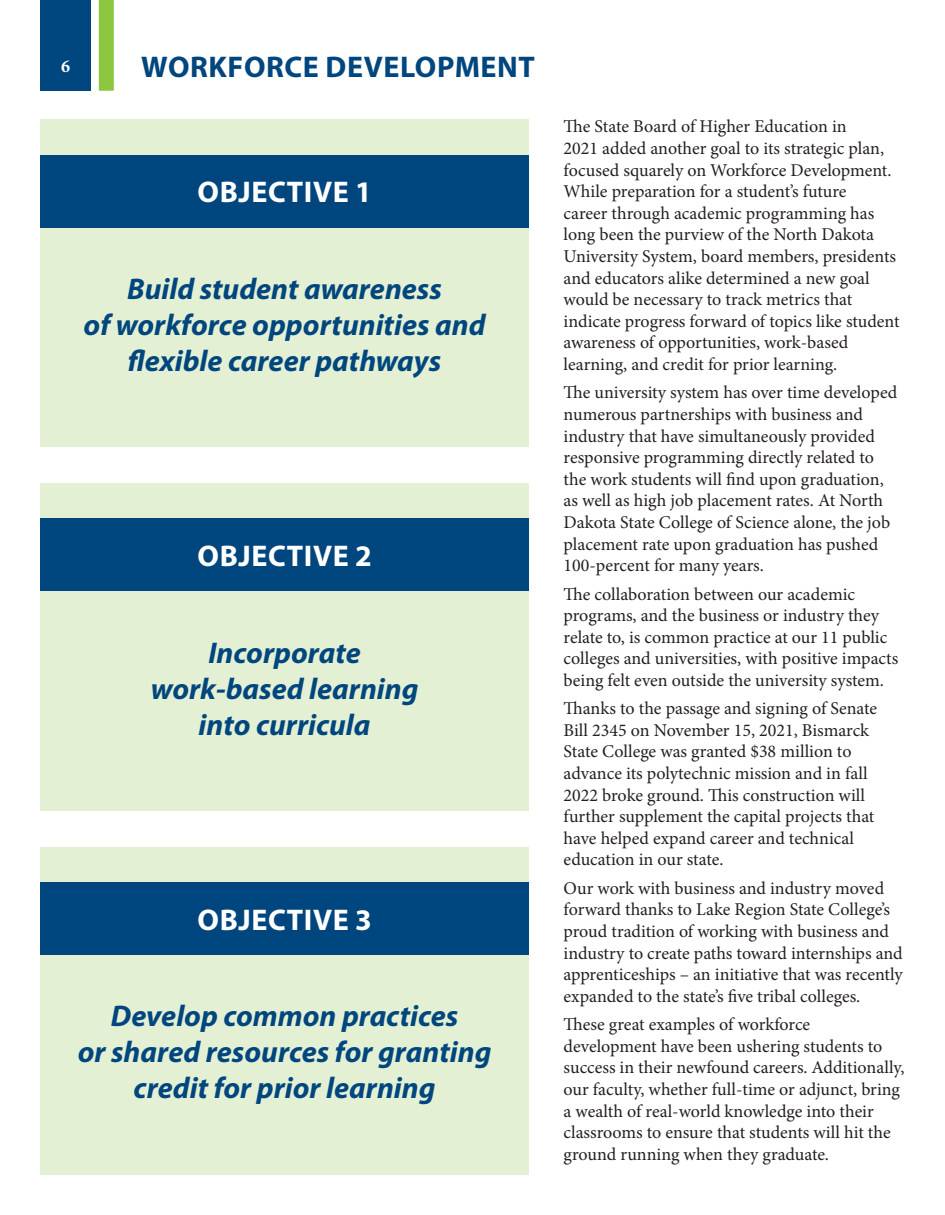
<style>
.page{position:relative;width:945px;height:1215px;background:#fff}
.page>*{position:absolute;margin:0;border:0;box-sizing:border-box;transform-origin:0 0}
.t1{font:italic 700 30px/36px "Myriad Pro";color:#00467e;text-align:center}
.t2{font:700 30px "Myriad Pro";letter-spacing:.02em;color:#fff}
.t3{font:700 30px "Myriad Pro";letter-spacing:.02em;color:#00467e}
.t4{font:18px/21.6px "Minion Pro";color:#231f20}
.t5{font:700 18px "Minion Pro";color:#fff}
</style>
<div class="page">
<div style="left:99px;top:0;width:15px;height:91px;background:#8bc63e"></div>
<div style="left:40px;top:0;width:51px;height:91px;background:#00467e"></div>
<div style="left:40px;top:119px;width:489px;height:328px;background:#e4f0d4"></div>
<div style="left:40px;top:483px;width:489px;height:328px;background:#e4f0d4"></div>
<div style="left:40px;top:847px;width:489px;height:327px;background:#e4f0d4"></div>
<div style="left:40px;top:155px;width:489px;height:72px;background:#00467e"></div>
<div style="left:40px;top:519px;width:489px;height:72px;background:#00467e"></div>
<div style="left:40px;top:882px;width:489px;height:73px;background:#00467e"></div>
<p class="t5" style="left:61px;top:54px;width:10px">6</p>
<p class="t3" style="left:141px;top:47px;width:395px">WORKFORCE DEVELOPMENT</p>
<p class="t2" style="left:198px;top:173px;width:176px">OBJECTIVE 1</p>
<p class="t1" style="left:127px;top:270px;width:316px">Build student awareness</p>
<p class="t1" style="left:84px;top:306px;width:403px">of workforce opportunities and flexible career pathways</p>
<p class="t2" style="left:198px;top:536px;width:176px">OBJECTIVE 2</p>
<p class="t1" style="left:208px;top:634px;width:154px">Incorporate</p>
<p class="t1" style="left:151px;top:670px;width:269px">work-based learning</p>
<p class="t1" style="left:199px;top:706px;width:173px">into curricula</p>
<p class="t2" style="left:198px;top:900px;width:176px">OBJECTIVE 3</p>
<p class="t1" style="left:111px;top:997px;width:349px">Develop common practices</p>
<p class="t1" style="left:78px;top:1033px;width:415px">or shared resources for granting credit for prior learning</p>
<p class="t4" style="left:564px;top:116px;width:337px">The State Board of Higher Education in<br>2021 added another goal to its strategic plan, focused squarely on Workforce Development.<br>While preparation for a student’s future<br>career through academic programming has long been the purview of the North Dakota University System, board members, presidents and educators alike determined a new goal would be necessary to track metrics that indicate progress forward of topics like student awareness of opportunities, work-based learning, and credit for prior learning.</p>
<p class="t4" style="left:564px;top:382px;width:335px">The university system has over time developed numerous partnerships with business and industry that have simultaneously provided responsive programming directly related to the work students will find upon graduation, as well as high job placement rates. At North Dakota State College of Science alone, the job placement rate upon graduation has pushed 100-percent for many years.</p>
<p class="t4" style="left:564px;top:583px;width:336px">The collaboration between our academic programs, and the business or industry they relate to, is common practice at our 11 public colleges and universities, with positive impacts being felt even outside the university system.</p>
<p class="t4" style="left:564px;top:698px;width:315px">Thanks to the passage and signing of Senate Bill 2345 on November 15, 2021, Bismarck State College was granted $38 million to advance its polytechnic mission and in fall 2022 broke ground. This construction will further supplement the capital projects that have helped expand career and technical education in our state.</p>
<p class="t4" style="left:564px;top:877px;width:341px">Our work with business and industry moved forward thanks to Lake Region State College’s proud tradition of working with business and industry to create paths toward internships and apprenticeships – an initiative that was recently expanded to the state’s five tribal colleges.</p>
<p class="t4" style="left:564px;top:1014px;width:342px">These great examples of workforce development have been ushering students to success in their newfound careers. Additionally, our faculty, whether full-time or adjunct, bring a wealth of real-world knowledge into their classrooms to ensure that students will hit the ground running when they graduate.</p>
</div>
